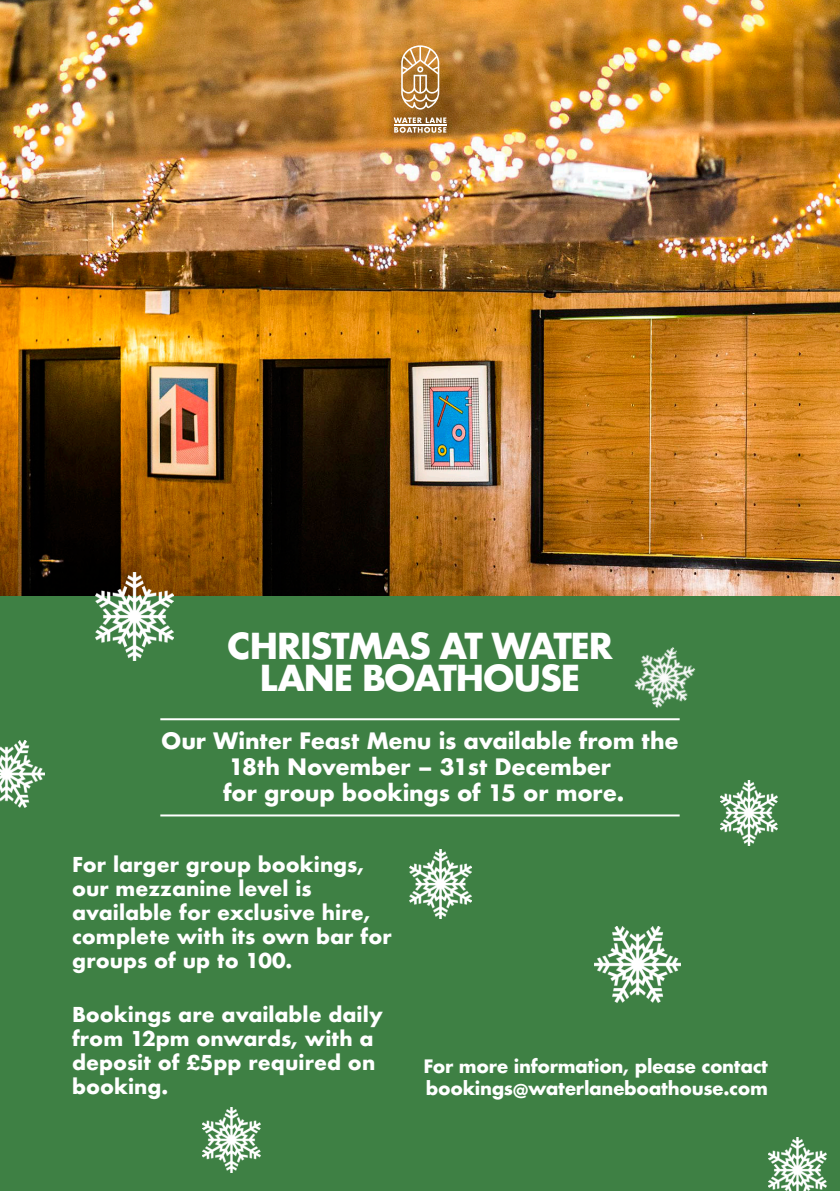
<style>
.page{position:relative;width:840px;height:1191px;background:#fff}
.page>*{position:absolute;margin:0;border:0;box-sizing:border-box;transform-origin:0 0}
.t1{font:700 34.8px/31.2px "Futura";letter-spacing:-.05em;color:#fff;text-align:center}
.t2{font:700 22px "Futura";letter-spacing:-.01em;color:#fff}
.t3{font:700 20px/24px "Futura";color:#fff}
.t4{font:700 18px "Futura";letter-spacing:-.02em;color:#fff}
</style>
<div class="page">
<div style="left:0;top:595px;width:839px;height:596px;background:#3e8044"></div>
<img style="left:0;top:0;width:839px;height:595px">
<svg style="left:401px;top:45px;width:38px;height:65px;background:#c59a64"></svg>
<svg style="left:393px;top:117px;width:53px;height:16px"></svg>
<hr style="left:394px;top:124px;width:52px;height:2px;background:#fff">
<hr style="left:160px;top:718px;width:519px;height:2px;background:#fff">
<hr style="left:160px;top:814px;width:519px;height:2px;background:#fff">
<img style="left:95px;top:572px;width:78px;height:88px">
<img style="left:634px;top:647px;width:62px;height:61px">
<img style="left:410px;top:849px;width:61px;height:69px">
<img style="left:0;top:740px;width:45px;height:67px">
<img style="left:594px;top:926px;width:86px;height:76px">
<img style="left:203px;top:1107px;width:57px;height:65px">
<img style="left:720px;top:780px;width:57px;height:65px">
<img style="left:768px;top:1137px;width:57px;height:54px">
<p class="t1" style="left:227px;top:630px;width:387px">CHRISTMAS AT WATER<br>LANE BOATHOUSE</p>
<p class="t2" style="left:161px;top:724px;width:518px">Our Winter Feast Menu is available from the</p>
<p class="t2" style="left:229px;top:750px;width:383px">18th November – 31st December</p>
<p class="t2" style="left:223px;top:776px;width:402px">for group bookings of 15 or more.</p>
<p class="t3" style="left:72px;top:852px;width:293px">For larger group bookings,</p>
<p class="t3" style="left:72px;top:876px;width:241px">our mezzanine level is</p>
<p class="t3" style="left:72px;top:900px;width:321px">available for exclusive hire, complete with its own bar for groups of up to 100.</p>
<p class="t3" style="left:72px;top:1002px;width:312px">Bookings are available daily from 12pm onwards, with a deposit of £5pp required on booking.</p>
<p class="t4" style="left:423px;top:1053px;width:346px">For more information, please contact</p>
<p class="t4" style="left:426px;top:1074px;width:343px">bookings@waterlaneboathouse.com</p>
</div>
